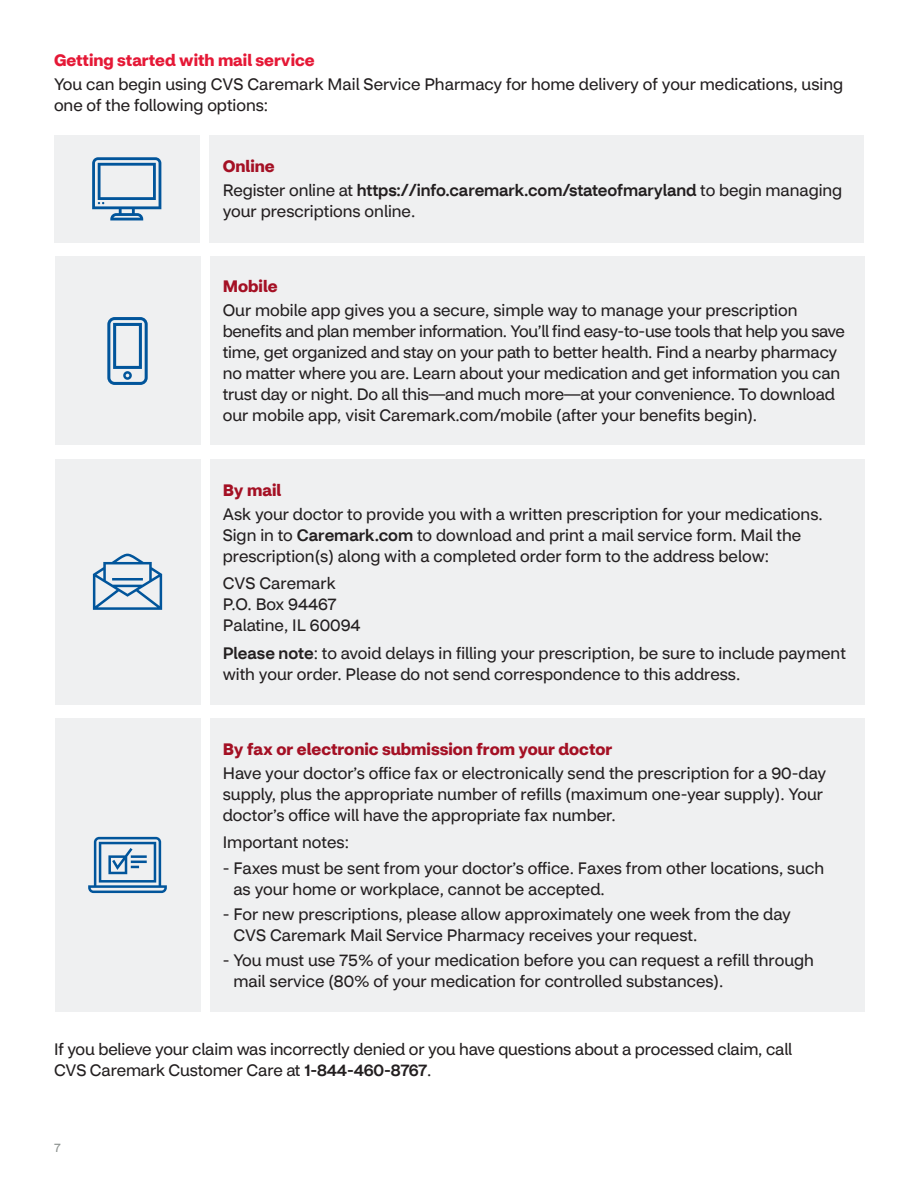
<style>
.page{position:relative;width:918px;height:1188px;background:#fff}
.page>*{position:absolute;margin:0;border:0;box-sizing:border-box;transform-origin:0 0}
.t1{font:16.5px/21px "CVS Health Sans";color:#231f20}
.t2{font:700 16.5px "CVS Health Sans";color:#a41024}
.t3{font:700 16.5px "CVS Health Sans";color:#e51836}
.t4{font:12px "CVS Health Sans";color:#8b918e}
.s1{font-weight:500}
</style>
<div class="page">
<div style="left:210px;top:135px;width:654px;height:108px;background:#eff0f1"></div>
<div style="left:54px;top:135px;width:146px;height:108px;background:#eff0f1"></div>
<div style="left:55px;top:256px;width:145px;height:190px;background:#eff0f1"></div>
<div style="left:210px;top:256px;width:655px;height:190px;background:#eff0f1"></div>
<div style="left:55px;top:459px;width:145px;height:245px;background:#eff0f1"></div>
<div style="left:55px;top:718px;width:145px;height:294px;background:#eff0f1"></div>
<div style="left:210px;top:459px;width:655px;height:245px;background:#eff0f1"></div>
<div style="left:210px;top:718px;width:655px;height:294px;background:#eff0f1"></div>
<svg style="left:93px;top:554px;width:69px;height:56px"></svg>
<svg style="left:88px;top:837px;width:79px;height:56px"></svg>
<svg style="left:92px;top:157px;width:69px;height:63px"></svg>
<svg style="left:107px;top:317px;width:41px;height:68px"></svg>
<p class="t3" style="left:54px;top:50px;width:262px">Getting started with mail service</p>
<p class="t1" style="left:54px;top:74px;width:791px">You can begin using CVS Caremark Mail Service Pharmacy for home delivery of your medications, using one of the following options:</p>
<p class="t2" style="left:223px;top:156px;width:53px">Online</p>
<p class="t1" style="left:223px;top:180px;width:621px">Register online at <span class="s1">https://info.caremark.com/stateofmaryland</span> to begin managing your prescriptions online.</p>
<p class="t2" style="left:223px;top:276px;width:56px">Mobile</p>
<p class="t1" style="left:223px;top:300px;width:624px">Our mobile app gives you a secure, simple way to manage your prescription benefits and plan member information. You’ll find easy-to-use tools that help you save time, get organized and stay on your path to better health. Find a nearby pharmacy no matter where you are. Learn about your medication and get information you can trust day or night. Do all this—and much more—at your convenience. To download our mobile app, visit Caremark.com/mobile (after your benefits begin).</p>
<p class="t2" style="left:223px;top:480px;width:60px">By mail</p>
<p class="t1" style="left:223px;top:503px;width:602px">Ask your doctor to provide you with a written prescription for your medications.<br>Sign in to <span class="s1">Caremark.com</span> to download and print a mail service form. Mail the prescription(s) along with a completed order form to the address below:</p>
<p class="t1" style="left:223px;top:573px;width:114px">CVS Caremark</p>
<p class="t1" style="left:223px;top:594px;width:116px">P.O. Box 94467</p>
<p class="t1" style="left:223px;top:615px;width:139px">Palatine, IL 60094</p>
<p class="t1" style="left:223px;top:643px;width:625px"><span class="s1">Please note</span>: to avoid delays in filling your prescription, be sure to include payment with your order. Please do not send correspondence to this address.</p>
<p class="t2" style="left:223px;top:739px;width:391px">By fax or electronic submission from your doctor</p>
<p class="t1" style="left:223px;top:762px;width:605px">Have your doctor’s office fax or electronically send the prescription for a 90-day supply, plus the appropriate number of refills (maximum one-year supply). Your doctor’s office will have the appropriate fax number.</p>
<p class="t1" style="left:223px;top:832px;width:128px">Important notes:</p>
<p class="t1" style="left:233px;top:857px;width:592px;text-indent:-11px">- Faxes must be sent from your doctor’s office. Faxes from other locations, such as your home or workplace, cannot be accepted.</p>
<p class="t1" style="left:233px;top:903px;width:559px;text-indent:-11px">- For new prescriptions, please allow approximately one week from the day<br>CVS Caremark Mail Service Pharmacy receives your request.</p>
<p class="t1" style="left:233px;top:949px;width:582px;text-indent:-11px">- You must use 75% of your medication before you can request a refill through mail service (80% of your medication for controlled substances).</p>
<p class="t1" style="left:54px;top:1039px;width:740px">If you believe your claim was incorrectly denied or you have questions about a processed claim, call<br>CVS Caremark Customer Care at <span class="s1">1-844-460-8767</span>.</p>
<p class="t4" style="left:54px;top:1140px;width:8px">7</p>
</div>
